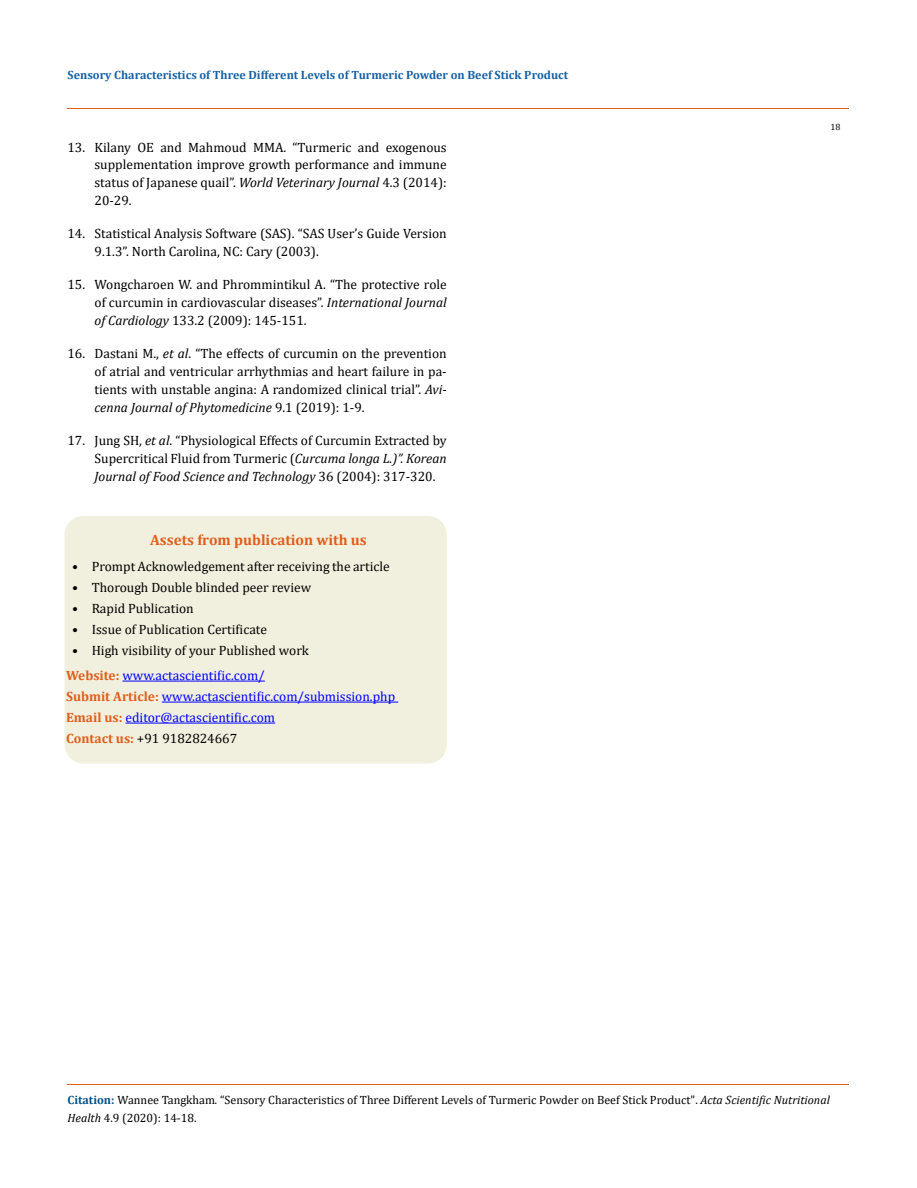
<style>
.page{position:relative;width:917px;height:1188px;background:#fff}
.page>*{position:absolute;margin:0;border:0;box-sizing:border-box;transform-origin:0 0}
.t1{font:700 15px "Cambria";color:#e05d1a}
.t2{font:13.5px/18px "Cambria";color:#000;text-align:justify}
.t3{font:13.5px/21px "Cambria";color:#00f}
.t4{font:12px/18px "Cambria";color:#000}
.t5{font:700 12px "Cambria";color:#1560a6}
.t6{font:9px "Cambria";color:#000}
.s1{font-style:italic}
.s2{font-weight:700;color:#e05d1a}
.s3{color:#000}
.s4{font-weight:700;color:#035089}
</style>
<div class="page">
<hr style="left:67px;top:109px;width:782px;height:1px;background:#e05d1a">
<div style="left:65px;top:517px;width:381px;height:246px;background:#f1f0de;border-radius:18px"></div>
<div style="left:65px;top:516px;width:382px;height:248px;border:2px solid #f1f0de;border-radius:18px"></div>
<hr style="left:122px;top:681px;width:143px;height:1px;background:#00f">
<hr style="left:162px;top:702px;width:236px;height:1px;background:#00f">
<hr style="left:125px;top:723px;width:150px;height:1px;background:#00f">
<hr style="left:67px;top:1085px;width:782px;height:1px;background:#e05d1a">
<p class="t5" style="left:67px;top:66px;width:502px">Sensory Characteristics of Three Different Levels of Turmeric Powder on Beef Stick Product</p>
<p class="t2" style="left:94px;top:138px;width:354px;text-indent:-27px">13. Kilany OE and Mahmoud MMA. “Turmeric and exogenous supplementation improve growth performance and immune status of Japanese quail”. <span class="s1">World Veterinary Journal</span> 4.3 (2014):<br>20-29.</p>
<p class="t2" style="left:94px;top:225px;width:354px;text-indent:-27px">14. Statistical Analysis Software (SAS). “SAS User’s Guide Version<br>9.1.3”. North Carolina, NC: Cary (2003).</p>
<p class="t2" style="left:94px;top:276px;width:354px;text-indent:-27px">15. Wongcharoen W. and Phrommintikul A. “The protective role of curcumin in cardiovascular diseases”. <span class="s1">International Journal of Cardiology</span> 133.2 (2009): 145-151.</p>
<p class="t2" style="left:94px;top:345px;width:354px;text-indent:-27px">16. Dastani M., <span class="s1">et al</span>. “The effects of curcumin on the prevention of atrial and ventricular arrhythmias and heart failure in pa&shy;tients with unstable angina: A randomized clinical trial”. <span class="s1">Avi&shy;cenna Journal of Phytomedicine</span> 9.1 (2019): 1-9.</p>
<p class="t2" style="left:94px;top:432px;width:354px;text-indent:-27px">17. Jung SH, <span class="s1">et al</span>. “Physiological Effects of Curcumin Extracted by Supercritical Fluid from Turmeric (<span class="s1">Curcuma longa L.)”. Korean Journal of Food Science and Technology</span> 36 (2004): 317-320.</p>
<p class="t1" style="left:150px;top:529px;width:218px">Assets from publication with us</p>
<p class="t2" style="left:72px;top:557px;width:319px">• Prompt Acknowledgement after receiving the article</p>
<p class="t2" style="left:72px;top:578px;width:240px">• Thorough Double blinded peer review</p>
<p class="t2" style="left:72px;top:599px;width:123px">• Rapid Publication</p>
<p class="t2" style="left:72px;top:620px;width:196px">• Issue of Publication Certificate</p>
<p class="t2" style="left:72px;top:641px;width:238px">• High visibility of your Published work</p>
<p class="t3" style="left:66px;top:665px;width:330px"><span class="s2">Website:</span> www.actascientific.com/<br><span class="s2">Submit Article:</span> www.actascientific.com/submission.php <span class="s2">Email us:</span> editor@actascientific.com<br><span class="s2">Contact us:</span> <span class="s3">+91 9182824667</span></p>
<p class="t6" style="left:830px;top:122px;width:11px">18</p>
<p class="t4" style="left:67px;top:1091px;width:763px"><span class="s4">Citation:</span> Wannee Tangkham<span class="s1">.</span> “Sensory Characteristics of Three Different Levels of Turmeric Powder on Beef Stick Product". <span class="s1">Acta Scientific Nutritional<br>Health</span> 4.9 (2020): 14-18.</p>
</div>
